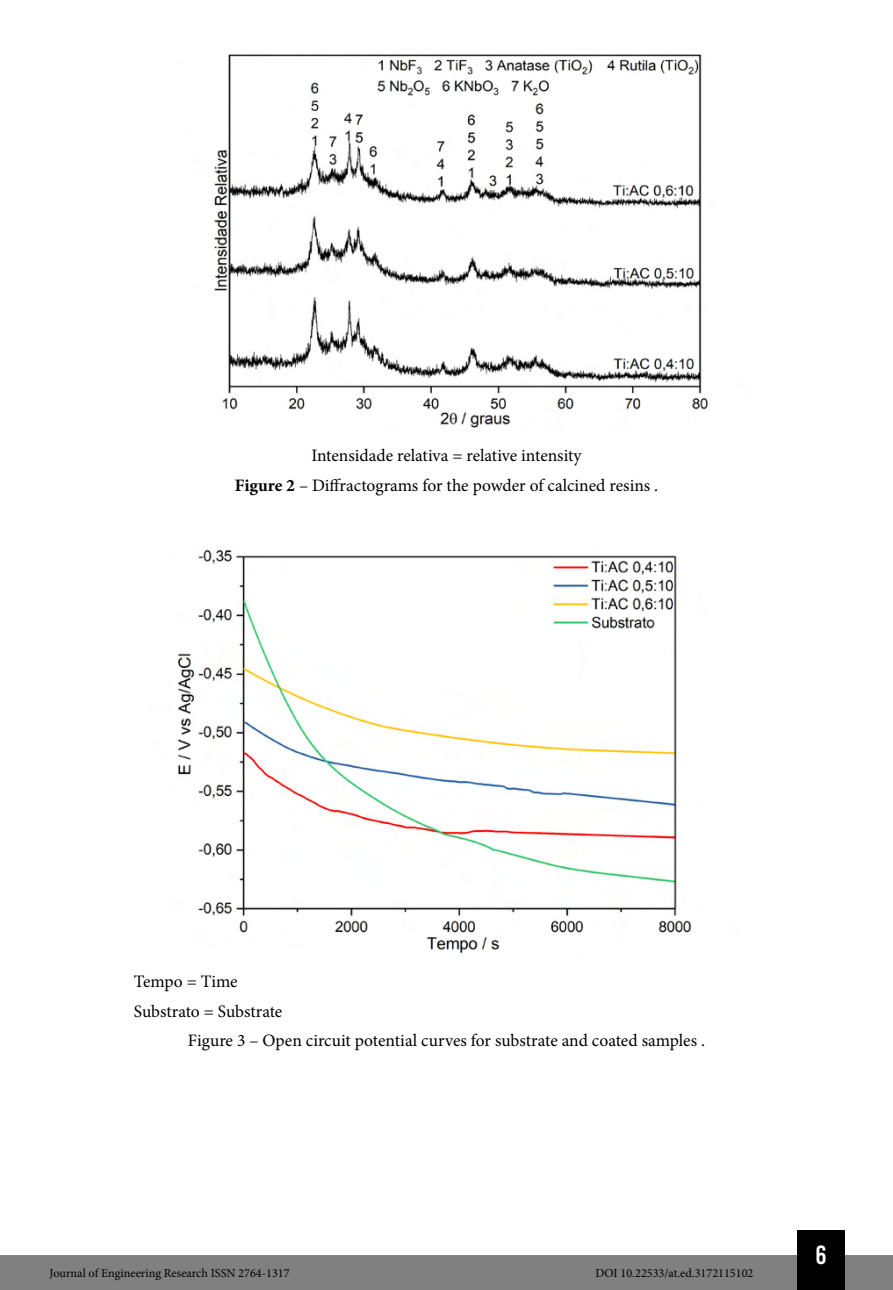
<style>
.page{position:relative;width:893px;height:1290px;background:#fff}
.page>*{position:absolute;margin:0;border:0;box-sizing:border-box;transform-origin:0 0}
.t1{font:26.25px "Bebas Kai";color:#fff}
.Info_Imagem{font:17.5px "Minion Pro";color:#000}
.t2{font:12.25px "Minion Pro";color:#000}
.s1{font-weight:700}
</style>
<div class="page">
<div style="left:0;top:1255px;width:893px;height:35px;background:#808080"></div>
<div style="left:797px;top:1230px;width:48px;height:60px;background:#000"></div>
<img style="left:214px;top:54px;width:494px;height:374px">
<img style="left:178px;top:549px;width:514px;height:404px">
<p class="Info_Imagem" style="left:311px;top:444px;width:272px">Intensidade relativa = relative intensity</p>
<p class="Info_Imagem" style="left:235px;top:473px;width:425px"><span class="s1">Figure 2</span> – Diffractograms for the powder of calcined resins .</p>
<p class="Info_Imagem" style="left:134px;top:970px;width:105px">Tempo = Time</p>
<p class="Info_Imagem" style="left:134px;top:999px;width:150px">Substrato = Substrate</p>
<p class="Info_Imagem" style="left:188px;top:1028px;width:519px">Figure 3 – Open circuit potential curves for substrate and coated samples .</p>
<p class="t2" style="left:50px;top:1265px;width:242px">Journal of Engineering Research ISSN 2764-1317</p>
<p class="t2" style="left:595px;top:1265px;width:160px">DOI 10.22533/at.ed.3172115102</p>
<h1 class="t1" style="left:815px;top:1241px;width:13px">6</h1>
</div>
